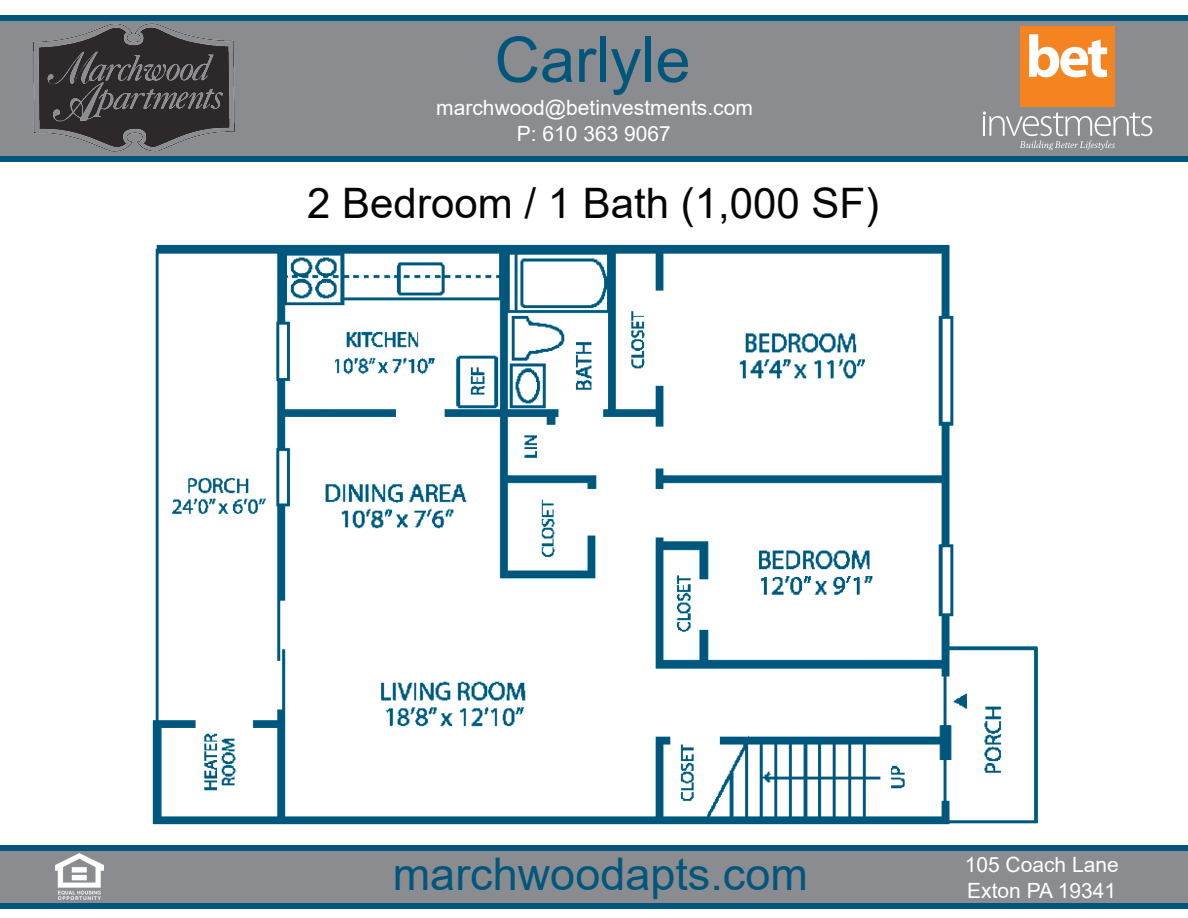
<style>
.page{position:relative;width:1188px;height:918px;background:#fff}
.page>*{position:absolute;margin:0;border:0;box-sizing:border-box;transform-origin:0 0}
.t1{font:63px "Arial";color:#02567c}
.t2{font:45px "Arial";color:#02567c}
.t3{font:42px "Arial";color:#050504}
.t4{font:21px/25.2px "Arial";color:#fff}
</style>
<div class="page">
<div style="left:0;top:850px;width:1188px;height:53px;background:#8a8c8f"></div>
<div style="left:0;top:19px;width:1188px;height:139px;background:#8a8c8f"></div>
<div style="left:0;top:845px;width:1188px;height:5px;background:#02567c"></div>
<div style="left:0;top:903px;width:1188px;height:5px;background:#02567c"></div>
<div style="left:0;top:15px;width:1188px;height:5px;background:#02567c"></div>
<div style="left:0;top:157px;width:1188px;height:5px;background:#02567c"></div>
<img style="left:56px;top:853px;width:48px;height:46px">
<div style="left:1021px;top:27px;width:94px;height:80px;background:#f48320"></div>
<svg style="left:1029px;top:34px;width:78px;height:43px"></svg>
<svg style="left:983px;top:111px;width:169px;height:39px"></svg>
<img style="left:152px;top:244px;width:886px;height:581px">
<div style="left:178px;top:423px;width:74px;height:155px;background:#fff"></div>
<img style="left:164px;top:465px;width:111px;height:59px">
<div style="left:339px;top:308px;width:43px;height:98px;background:#fff"></div>
<div style="left:351px;top:302px;width:69px;height:38px;background:#fff"></div>
<div style="left:339px;top:444px;width:144px;height:344px;background:#fff"></div>
<div style="left:772px;top:291px;width:83px;height:153px;background:#fff"></div>
<div style="left:772px;top:508px;width:83px;height:136px;background:#fff"></div>
<img style="left:331px;top:327px;width:105px;height:54px">
<div style="left:423px;top:308px;width:69px;height:38px;background:#fff"></div>
<img style="left:316px;top:475px;width:151px;height:64px">
<img style="left:381px;top:673px;width:154px;height:65px">
<img style="left:727px;top:327px;width:146px;height:60px">
<img style="left:747px;top:540px;width:132px;height:63px">
<img style="left:33px;top:24px;width:201px;height:128px">
<h1 class="t1" style="left:495px;top:16px;width:197px">Carlyle</h1>
<p class="t4" style="left:436px;top:95px;width:318px">marchwood@betinvestments.com</p>
<p class="t4" style="left:517px;top:121px;width:156px">P: 610 363 9067</p>
<h3 class="t3" style="left:307px;top:175px;width:573px">2 Bedroom / 1 Bath (1,000 SF)</h3>
<h2 class="t2" style="left:393px;top:843px;width:417px">marchwoodapts.com</h2>
<p class="t4" style="left:965px;top:852px;width:156px">105 Coach Lane<br>Exton PA 19341</p>
</div>
